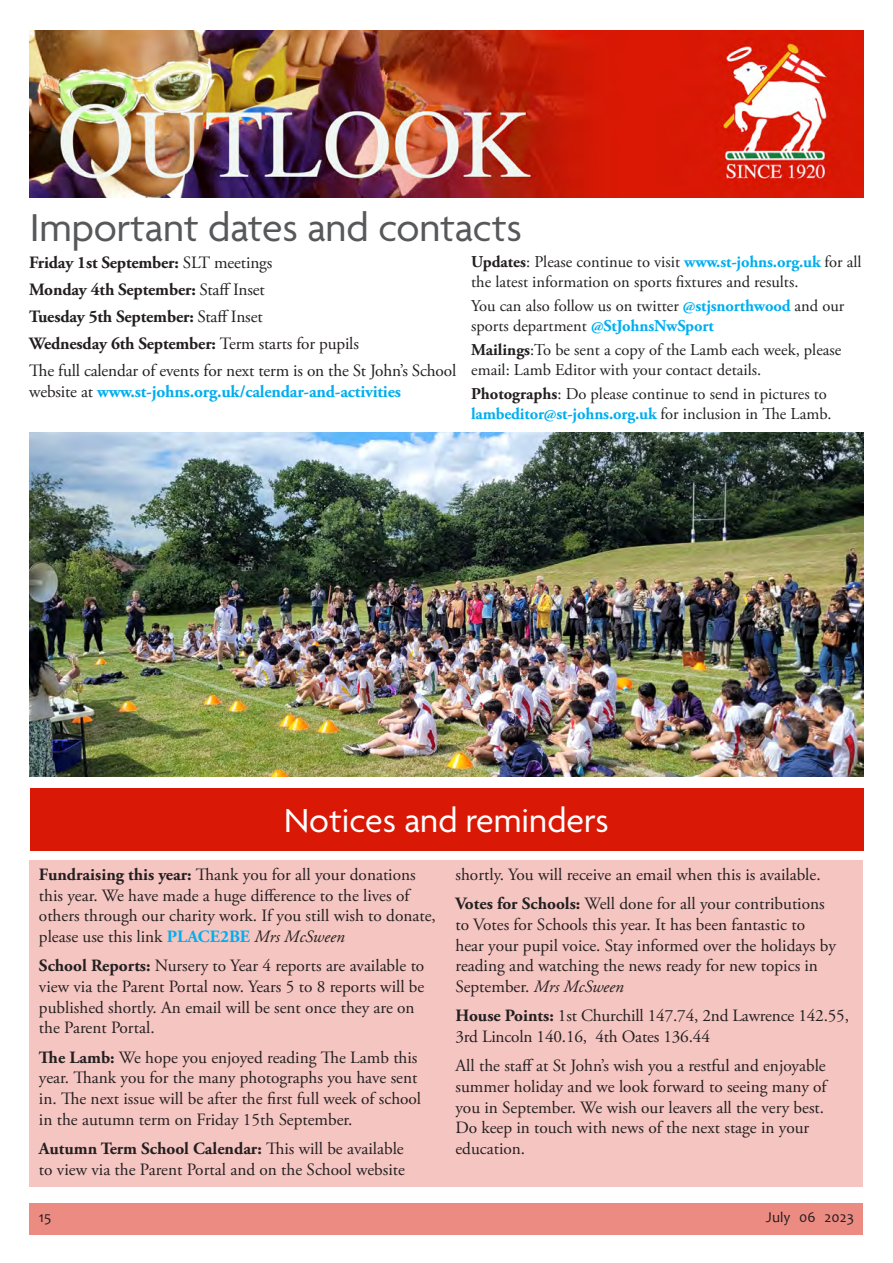
<style>
.page{position:relative;width:893px;height:1263px;background:#fff}
.page>*{position:absolute;margin:0;border:0;box-sizing:border-box;transform-origin:0 0}
.t1{font:42px "Agenda";letter-spacing:-.005em;color:#57585a}
.t2{font:36px "Agenda";color:#fff}
.t3{font:17.25px/20.7px "Adobe Garamond Pro";color:#231f20}
.t4{font:700 17.25px "Adobe Garamond Pro";letter-spacing:-.01em;color:#231f20}
.t5{font:16.5px/19.8px "Adobe Garamond Pro";color:#231f20}
.t6{font:15px "Candara";color:#231f20}
.s1{font-weight:400}
.s2{font-weight:700;color:#00aeef}
.s3{font-weight:700}
.s4{font-style:italic}
</style>
<div class="page">
<div style="left:30px;top:860px;width:833px;height:326px;background:#f5c5c1"></div>
<div style="left:30px;top:1203px;width:833px;height:32px;background:#ec8b82"></div>
<img style="left:30px;top:31px;width:833px;height:167px">
<div style="left:30px;top:788px;width:833px;height:62px;background:#d91905"></div>
<img style="left:30px;top:432px;width:833px;height:344px">
<p class="t1" style="left:30px;top:205px;width:494px">Important dates and contacts</p>
<p class="t4" style="left:29px;top:252px;width:245px">Friday 1st September: <span class="s1">SLT meetings</span></p>
<p class="t4" style="left:29px;top:279px;width:237px">Monday 4th September: <span class="s1">Staff Inset</span></p>
<p class="t4" style="left:29px;top:306px;width:235px">Tuesday 5th September: <span class="s1">Staff Inset</span></p>
<p class="t4" style="left:29px;top:333px;width:331px">Wednesday 6th September: <span class="s1">Term starts for pupils</span></p>
<p class="t3" style="left:29px;top:361px;width:429px">The full calendar of events for next term is on the St John’s School website at <span class="s2">www.st-johns.org.uk/calendar-and-activities</span></p>
<p class="t5" style="left:471px;top:253px;width:392px"><span class="s3">Updates</span>: Please continue to visit <span class="s2">www.st-johns.org.uk</span> for all the latest information on sports fixtures and results.</p>
<p class="t5" style="left:471px;top:297px;width:375px">You can also follow us on twitter <span class="s2">@stjsnorthwood</span> and our sports department <span class="s2">@StJohnsNwSport</span></p>
<p class="t5" style="left:471px;top:341px;width:372px"><span class="s3">Mailings</span>:To be sent a copy of the Lamb each week, please email: Lamb Editor with your contact details.</p>
<p class="t5" style="left:471px;top:384px;width:362px"><span class="s3">Photographs</span>: Do please continue to send in pictures to <span class="s2">lambeditor@st-johns.org.uk</span> for inclusion in The Lamb.</p>
<p class="t2" style="left:284px;top:801px;width:326px">Notices and reminders</p>
<p class="t3" style="left:39px;top:865px;width:398px"><span class="s3">Fundraising this year:</span> Thank you for all your donations this year. We have made a huge difference to the lives of others through our charity work. If you still wish to donate, please use this link <span class="s2">PLACE2BE</span> <span class="s4">Mrs McSween</span></p>
<p class="t3" style="left:39px;top:956px;width:387px"><span class="s3">School Reports:</span> Nursery to Year 4 reports are available to view via the Parent Portal now. Years 5 to 8 reports will be published shortly. An email will be sent once they are on the Parent Portal.</p>
<p class="t3" style="left:39px;top:1047px;width:384px"><span class="s3">The Lamb:</span> We hope you enjoyed reading The Lamb this year. Thank you for the many photographs you have sent in. The next issue will be after the first full week of school in the autumn term on Friday 15th September.</p>
<p class="t3" style="left:39px;top:1139px;width:368px"><span class="s3">Autumn Term School Calendar:</span> This will be available to view via the Parent Portal and on the School website</p>
<p class="t3" style="left:455px;top:865px;width:367px">shortly. You will receive an email when this is available.</p>
<p class="t3" style="left:455px;top:894px;width:382px"><span class="s3">Votes for Schools:</span> Well done for all your contributions to Votes for Schools this year. It has been fantastic to hear your pupil voice. Stay informed over the holidays by reading and watching the news ready for new topics in September. <span class="s4">Mrs McSween</span></p>
<p class="t3" style="left:455px;top:1006px;width:395px"><span class="s3">House Points:</span> 1st Churchill 147.74, 2nd Lawrence 142.55,<br>3rd Lincoln 140.16, 4th Oates 136.44</p>
<p class="t3" style="left:455px;top:1056px;width:373px">All the staff at St John’s wish you a restful and enjoyable summer holiday and we look forward to seeing many of you in September. We wish our leavers all the very best.<br>Do keep in touch with news of the next stage in your education.</p>
<p class="t6" style="left:39px;top:1207px;width:14px">15</p>
<p class="t6" style="left:766px;top:1207px;width:90px">July 06 2023</p>
</div>
